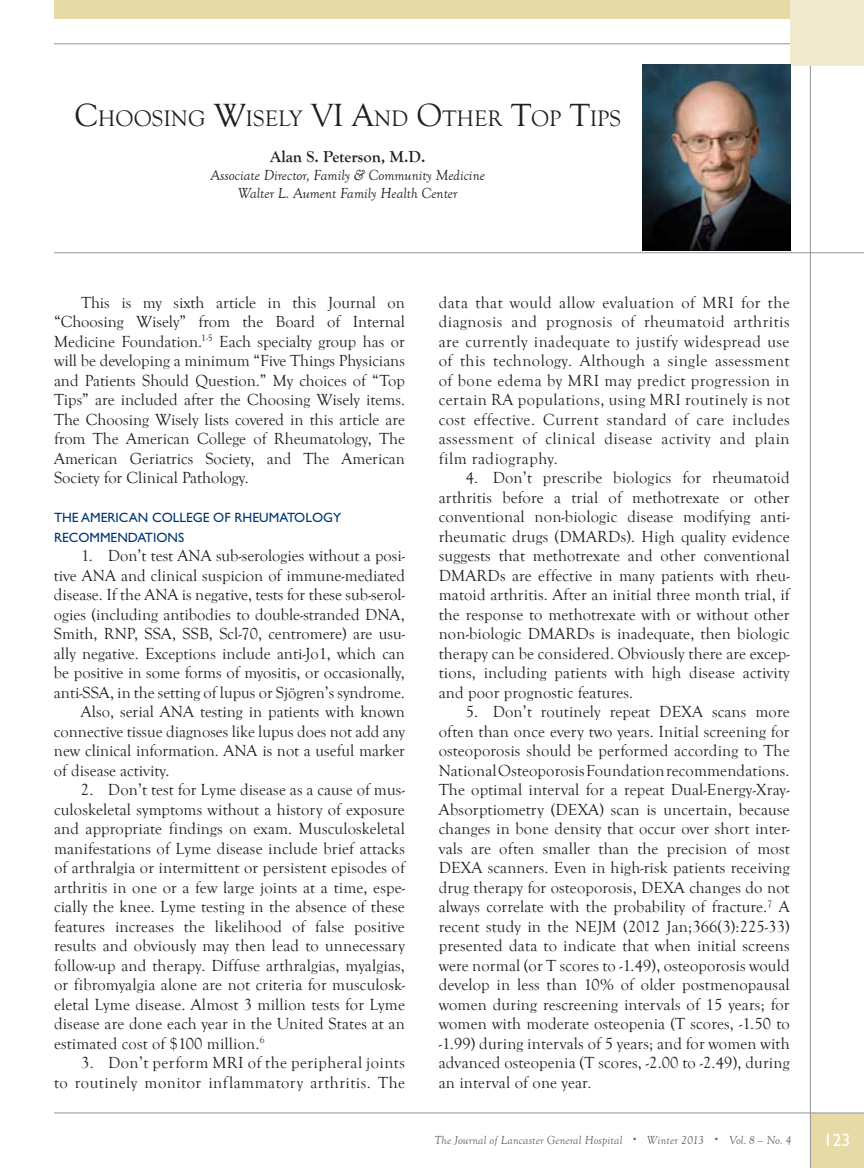
<style>
.page{position:relative;width:864px;height:1168px;background:#fff}
.page>*{position:absolute;margin:0;border:0;box-sizing:border-box;transform-origin:0 0}
.t1{font:23.1px "Goudy Old Style T";color:#231f20}
.t2{font:18px "Gill Sans Std";color:#fff}
.t3{font:16.5px/19.5px "Goudy Old Style T";color:#231f20;text-align:justify}
.t4{font:16.5px/19.5px "Goudy Old Style T";letter-spacing:.03em;color:#231f20;text-align:right}
.t5{font:700 16.5px "Goudy Old Style T";color:#231f20}
.t6{font:italic 15px/18px "Goudy Old Style T";color:#231f20;text-align:center}
.t7{font:13.5px/19.5px "Gill Sans Std";color:#003970}
.t8{font:italic 12px "Goudy Old Style T";letter-spacing:.01em;color:#636466}
.s1{font-size:33px}
.s2{font-size:9px}
</style>
<div class="page">
<div style="left:810px;top:1112px;width:54px;height:56px;background:#e6daa6"></div>
<hr style="left:54px;top:1112px;width:810px;height:1px;background:#939598">
<hr style="left:810px;top:0;width:1px;height:1168px;background:#939598">
<div style="left:54px;top:0;width:810px;height:19px;background:#e6daa6"></div>
<hr style="left:54px;top:43px;width:810px;height:1px;background:#939598">
<div style="left:790px;top:0;width:74px;height:66px;background:#f1eacf"></div>
<hr style="left:54px;top:252px;width:810px;height:1px;background:#939598">
<img style="left:642px;top:65px;width:148px;height:185px">
<h1 class="t1" style="left:74px;top:105px;width:548px"><span class="s1">C</span>HOOSING <span class="s1">W</span>ISELY <span class="s1">VI A</span>ND <span class="s1">O</span>THER <span class="s1">T</span>OP <span class="s1">T</span>IPS</h1>
<p class="t5" style="left:270px;top:147px;width:157px">Alan S. Peterson, M.D.</p>
<p class="t6" style="left:211px;top:166px;width:276px">Associate Director, Family &amp; Community Medicine<br>Walter L. Aument Family Health Center</p>
<p class="t3" style="left:54px;top:293px;width:353px;text-indent:27px">This is my sixth article in this Journal on “Choosing Wisely” from the Board of Internal Medicine Foundation.<sup>1-5</sup> Each specialty group has or will be developing a minimum “Five Things Physicians and Patients Should Question.” My choices of “Top Tips” are included after the Choosing Wisely items.<br>The Choosing Wisely lists covered in this article are from The American College of Rheumatology, The American Geriatrics Society, and The American Society for Clinical Pathology.</p>
<p class="t7" style="left:54px;top:508px;width:289px">THE AMERICAN COLLEGE OF RHEUMATOLOGY<br>RECOMMENDATIONS</p>
<p class="t3" style="left:81px;top:546px;width:325px">1. Don’t test ANA sub-serologies without a posi-</p>
<p class="t3" style="left:54px;top:566px;width:352px">tive ANA and clinical suspicion of immune-mediated</p>
<p class="t3" style="left:54px;top:585px;width:352px">disease. If the ANA is negative, tests for these sub-serol-</p>
<p class="t3" style="left:54px;top:605px;width:353px">ogies (including antibodies to double-stranded DNA,</p>
<p class="t3" style="left:54px;top:624px;width:353px">Smith, RNP, SSA, SSB, Scl-70, centromere) are usu-</p>
<p class="t3" style="left:54px;top:644px;width:352px">ally negative. Exceptions include anti-Jo1, which can</p>
<p class="t3" style="left:54px;top:663px;width:352px">be positive in some forms of myositis, or occasionally,</p>
<p class="t3" style="left:54px;top:683px;width:352px">anti-SSA, in the setting of lupus or Sjögren’s syndrome.</p>
<p class="t3" style="left:81px;top:702px;width:325px">Also, serial ANA testing in patients with known</p>
<p class="t3" style="left:54px;top:722px;width:352px">connective tissue diagnoses like lupus does not add any</p>
<p class="t3" style="left:54px;top:741px;width:352px">new clinical information. ANA is not a useful marker</p>
<p class="t3" style="left:54px;top:761px;width:117px">of disease activity.</p>
<p class="t3" style="left:54px;top:780px;width:353px;text-indent:27px">2. Don’t test for Lyme disease as a cause of mus&shy;culoskeletal symptoms without a history of exposure and appropriate findings on exam. Musculoskeletal manifestations of Lyme disease include brief attacks of arthralgia or intermittent or persistent episodes of arthritis in one or a few large joints at a time, espe&shy;cially the knee. Lyme testing in the absence of these features increases the likelihood of false positive results and obviously may then lead to unnecessary follow-up and therapy. Diffuse arthralgias, myalgias, or fibromyalgia alone are not criteria for musculosk&shy;eletal Lyme disease. Almost 3 million tests for Lyme disease are done each year in the United States at an estimated cost of $100 million.<sup>6</sup></p>
<p class="t4" style="left:54px;top:1053px;width:353px">3. Don’t perform MRI of the peripheral joints<br>to routinely monitor inflammatory arthritis. The</p>
<p class="t3" style="left:439px;top:293px;width:352px">data that would allow evaluation of MRI for the diagnosis and prognosis of rheumatoid arthritis are currently inadequate to justify widespread use of this technology. Although a single assessment of bone edema by MRI may predict progression in certain RA populations, using MRI routinely is not cost effective. Current standard of care includes assessment of clinical disease activity and plain film radiography.</p>
<p class="t3" style="left:439px;top:468px;width:353px;text-indent:27px">4. Don’t prescribe biologics for rheumatoid arthritis before a trial of methotrexate or other conventional non-biologic disease modifying anti&shy;rheumatic drugs (DMARDs). High quality evidence suggests that methotrexate and other conventional DMARDs are effective in many patients with rheu&shy;matoid arthritis. After an initial three month trial, if the response to methotrexate with or without other non-biologic DMARDs is inadequate, then biologic therapy can be considered. Obviously there are excep&shy;tions, including patients with high disease activity and poor prognostic features.</p>
<p class="t3" style="left:439px;top:702px;width:353px;text-indent:27px">5. Don’t routinely repeat DEXA scans more often than once every two years. Initial screening for osteoporosis should be performed according to The National Osteoporosis Foundation recommendations.<br>The optimal interval for a repeat Dual-Energy-Xray-Absorptiometry (DEXA) scan is uncertain, because changes in bone density that occur over short inter&shy;vals are often smaller than the precision of most DEXA scanners. Even in high-risk patients receiving drug therapy for osteoporosis, DEXA changes do not always correlate with the probability of fracture.<sup>7</sup> A recent study in the NEJM (2012 Jan;366(3):225-33) presented data to indicate that when initial screens were normal (or T scores to -1.49), osteoporosis would develop in less than 10% of older postmenopausal women during rescreening intervals of 15 years; for women with moderate osteopenia (T scores, -1.50 to -1.99) during intervals of 5 years; and for women with advanced osteopenia (T scores, -2.00 to -2.49), during an interval of one year.</p>
<p class="t8" style="left:434px;top:1133px;width:358px">The Journal of Lancaster General Hospital <span class="s2">•</span> Winter 2013 <span class="s2">•</span> Vol. 8 – No. 4</p>
<p class="t2" style="left:824px;top:1129px;width:28px">123</p>
</div>
